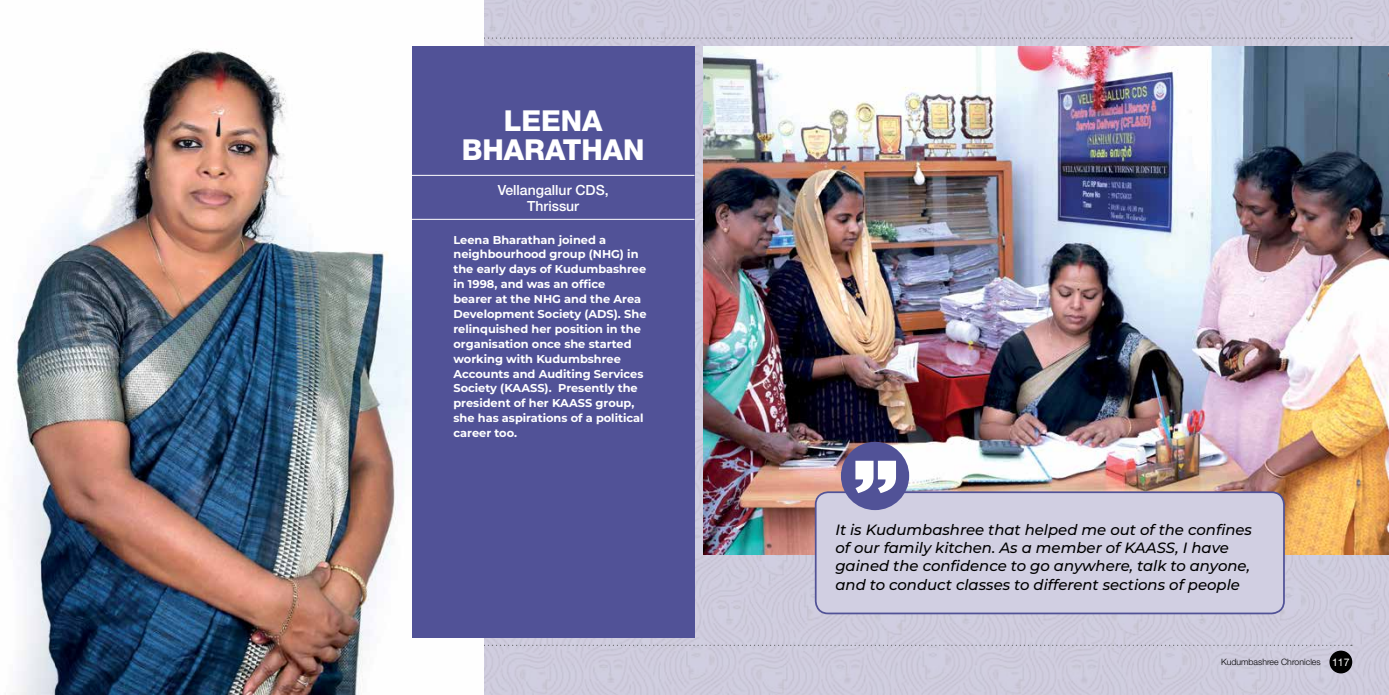
<style>
.page{position:relative;width:1389px;height:695px;background:#fff}
.page>*{position:absolute;margin:0;border:0;box-sizing:border-box;transform-origin:0 0}
.t1{font:800 28.88px/28.5px "Helvetica Neue LT Std";color:#fff;text-align:center}
.t2{font:italic 500 14.88px/18.4px "Montserrat";color:#000}
.t3{font:500 14px/15.8px "Helvetica Neue LT Std";color:#fff;text-align:center}
.t4{font:700 11.38px/14.9px "Montserrat";color:#fff}
.t5{font:300 8.75px "Helvetica Neue LT Std";color:#000}
.s1{font-weight:400;font-size:10.5px;color:#fff}
</style>
<div class="page">
<div style="left:484px;top:0;width:905px;height:694px;background:#cfccdd"></div>
<svg style="left:484px;top:37px;width:868px;height:2px;background:#bebccb"></svg>
<svg style="left:484px;top:644px;width:868px;height:2px;background:#bebccb"></svg>
<div style="left:1329px;top:650px;width:23px;height:23px;background:#000;border-radius:50%"></div>
<img style="left:703px;top:46px;width:686px;height:508px">
<div style="left:816px;top:492px;width:468px;height:121px;background:#d1cfe2;border-radius:12px"></div>
<div style="left:815px;top:491px;width:470px;height:123px;border:2px solid #515297;border-radius:12px"></div>
<div style="left:841px;top:441px;width:68px;height:69px;background:#515297;border-radius:50%"></div>
<svg style="left:855px;top:460px;width:41px;height:33px"></svg>
<img style="left:13px;top:48px;width:471px;height:646px">
<div style="left:412px;top:46px;width:282px;height:591px;background:#515297"></div>
<hr style="left:412px;top:175px;width:282px;height:1px;background:#fff">
<hr style="left:412px;top:219px;width:282px;height:1px;background:#fff">
<h1 class="t1" style="left:462px;top:106px;width:184px">LEENA<br>BHARATHAN</h1>
<p class="t3" style="left:498px;top:182px;width:113px">Vellangallur CDS,<br>Thrissur</p>
<p class="t4" style="left:453px;top:232px;width:195px">Leena Bharathan joined a neighbourhood group (NHG) in the early days of Kudumbashree in 1998, and was an office bearer at the NHG and the Area<br>Development Society (ADS). She relinquished her position in the organisation once she started working with Kudumbshree<br>Accounts and Auditing Services<br>Society (KAASS). Presently the president of her KAASS group, she has aspirations of a political career too.</p>
<h2 class="t2" style="left:835px;top:519px;width:418px">It is Kudumbashree that helped me out of the confines of our family kitchen. As a member of KAASS, I have gained the confidence to go anywhere, talk to anyone, and to conduct classes to different sections of people</h2>
<p class="t5" style="left:1221px;top:656px;width:130px">Kudumbashree Chronicles <span class="s1">117</span></p>
</div>
